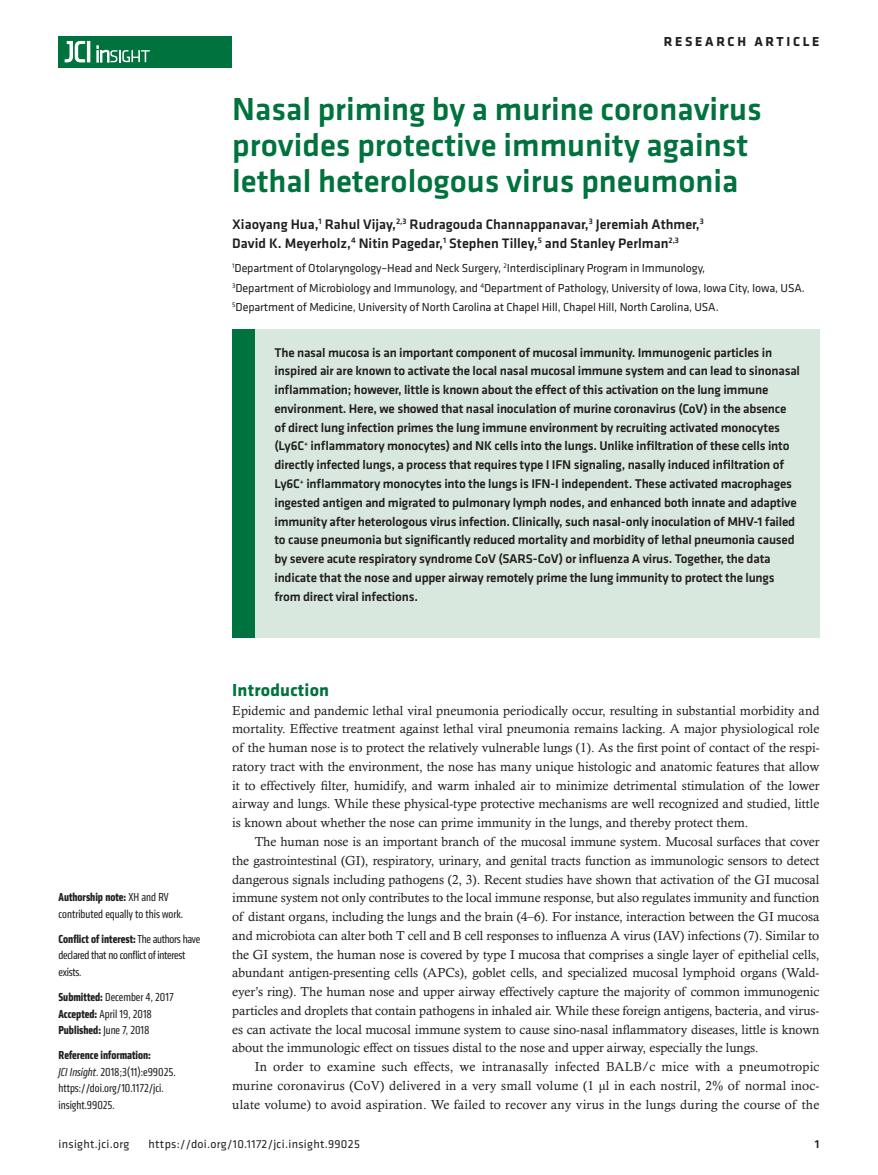
<style>
.page{position:relative;width:878px;height:1175px;background:#fff}
.page>*{position:absolute;margin:0;border:0;box-sizing:border-box;transform-origin:0 0}
.t1{font:500 33px/36px "Klavika Basic";color:#00723e}
.t2{font:700 18px "Klavika";letter-spacing:.01em;color:#00723e}
.t3{font:500 14.25px/19.5px "Klavika Basic";color:#231f20}
.t4{font:700 13.5px "Klavika Basic";letter-spacing:.2em;color:#231f20}
.t5{font:13.2px/18.8px "Calisto MT Std";color:#231f20;text-align:justify}
.t6{font:500 13.2px/18.8px "Klavika Basic";letter-spacing:-.015em;color:#231f20}
.t7{font:12px/19.5px "Klavika";letter-spacing:-.01em;color:#231f20}
.t8{font:condensed 12px/16.5px "Klavika";color:#231f20}
.t9{font:condensed 12px/16.5px "Klavika";letter-spacing:-.02em;color:#231f20}
.t10{font:12px "Klavika Basic";letter-spacing:.025em;color:#231f20}
.t11{font:500 12px "Klavika Basic";color:#231f20}
.s1{font-weight:700}
.s2{font-style:italic}
.s3{font-family:"Times New Roman"}
</style>
<div class="page">
<div style="left:59px;top:36px;width:173px;height:31px;background:#00723e"></div>
<hr style="left:87px;top:41px;width:3px;height:21px;background:#fff">
<svg style="left:64px;top:41px;width:21px;height:22px"></svg>
<svg style="left:97px;top:46px;width:53px;height:16px"></svg>
<div style="left:232px;top:330px;width:587px;height:308px;background:#d8e8df"></div>
<div style="left:232px;top:330px;width:22px;height:308px;background:#00723e"></div>
<p class="t4" style="left:663px;top:32px;width:157px">RESEARCH ARTICLE</p>
<h1 class="t1" style="left:232px;top:91px;width:531px">Nasal priming by a murine coronavirus provides protective immunity against lethal heterologous virus pneumonia</h1>
<p class="t3" style="left:232px;top:214px;width:473px">Xiaoyang Hua,<sup>1</sup> Rahul Vijay,<sup>2,3</sup> Rudragouda Channappanavar,<sup>3</sup> Jeremiah Athmer,<sup>3<br></sup>David K. Meyerholz,<sup>4</sup> Nitin Pagedar,<sup>1</sup> Stephen Tilley,<sup>5</sup> and Stanley Perlman<sup>2,3</sup></p>
<p class="t7" style="left:232px;top:258px;width:574px"><sup>1</sup>Department of Otolaryngology–Head and Neck Surgery, <sup>2</sup>Interdisciplinary Program in Immunology,<br><sup>3</sup>Department of Microbiology and Immunology, and <sup>4</sup>Department of Pathology, University of Iowa, Iowa City, Iowa, USA.<br><sup>5</sup>Department of Medicine, University of North Carolina at Chapel Hill, Chapel Hill, North Carolina, USA.</p>
<p class="t6" style="left:274px;top:342px;width:527px">The nasal mucosa is an important component of mucosal immunity. Immunogenic particles in inspired air are known to activate the local nasal mucosal immune system and can lead to sinonasal inflammation; however, little is known about the effect of this activation on the lung immune environment. Here, we showed that nasal inoculation of murine coronavirus (CoV) in the absence of direct lung infection primes the lung immune environment by recruiting activated monocytes (Ly6C<sup>+</sup> inflammatory monocytes) and NK cells into the lungs. Unlike infiltration of these cells into directly infected lungs, a process that requires type I IFN signaling, nasally induced infiltration of Ly6C<sup>+</sup> inflammatory monocytes into the lungs is IFN-I independent. These activated macrophages ingested antigen and migrated to pulmonary lymph nodes, and enhanced both innate and adaptive immunity after heterologous virus infection. Clinically, such nasal-only inoculation of MHV-1 failed to cause pneumonia but significantly reduced mortality and morbidity of lethal pneumonia caused by severe acute respiratory syndrome CoV (SARS-CoV) or influenza A virus. Together, the data indicate that the nose and upper airway remotely prime the lung immunity to protect the lungs from direct viral infections.</p>
<p class="t8" style="left:59px;top:889px;width:126px"><span class="s1">Authorship note:</span> XH and RV contributed equally to this work.</p>
<p class="t9" style="left:59px;top:930px;width:143px"><span class="s1">Conflict of interest:</span> The authors have declared that no conflict of interest exists.</p>
<p class="t8" style="left:59px;top:988px;width:117px"><span class="s1">Submitted:</span> December 4, 2017<br><span class="s1">Accepted:</span> April 19, 2018<br><span class="s1">Published:</span> June 7, 2018</p>
<p class="t8" style="left:59px;top:1046px;width:119px"><span class="s1">Reference information:<br></span><span class="s2">JCI Insight</span>. 2018;3(11):e99025. https://doi.org/10.1172/jci. insight.99025.</p>
<h2 class="t2" style="left:232px;top:677px;width:98px">Introduction</h2>
<p class="t5" style="left:232px;top:700px;width:588px">Epidemic and pandemic lethal viral pneumonia periodically occur, resulting in substantial morbidity and mortality. Effective treatment against lethal viral pneumonia remains lacking. A major physiological role of the human nose is to protect the relatively vulnerable lungs (1). As the first point of contact of the respi&shy;ratory tract with the environment, the nose has many unique histologic and anatomic features that allow it to effectively filter, humidify, and warm inhaled air to minimize detrimental stimulation of the lower airway and lungs. While these physical-type protective mechanisms are well recognized and studied, little is known about whether the nose can prime immunity in the lungs, and thereby protect them.</p>
<p class="t5" style="left:232px;top:832px;width:588px;text-indent:22px">The human nose is an important branch of the mucosal immune system. Mucosal surfaces that cover the gastrointestinal (GI), respiratory, urinary, and genital tracts function as immunologic sensors to detect dangerous signals including pathogens (2, 3). Recent studies have shown that activation of the GI mucosal immune system not only contributes to the local immune response, but also regulates immunity and function of distant organs, including the lungs and the brain (4–6). For instance, interaction between the GI mucosa and microbiota can alter both T cell and B cell responses to influenza A virus (IAV) infections (7). Similar to the GI system, the human nose is covered by type I mucosa that comprises a single layer of epithelial cells, abundant antigen-presenting cells (APCs), goblet cells, and specialized mucosal lymphoid organs (Wald&shy;eyer’s ring). The human nose and upper airway effectively capture the majority of common immunogenic particles and droplets that contain pathogens in inhaled air. While these foreign antigens, bacteria, and virus&shy;es can activate the local mucosal immune system to cause sino-nasal inflammatory diseases, little is known about the immunologic effect on tissues distal to the nose and upper airway, especially the lungs.</p>
<p class="t5" style="left:232px;top:1057px;width:588px;text-indent:22px">In order to examine such effects, we intranasally infected BALB/c mice with a pneumotropic murine coronavirus (CoV) delivered in a very small volume (1 <span class="s3">μ</span>l in each nostril, 2% of normal inoc&shy;ulate volume) to avoid aspiration. We failed to recover any virus in the lungs during the course of the</p>
<p class="t10" style="left:58px;top:1135px;width:72px">insight.jci.org</p>
<p class="t10" style="left:148px;top:1135px;width:213px">https://doi.org/10.1172/jci.insight.99025</p>
<p class="t11" style="left:814px;top:1135px;width:6px">1</p>
</div>
